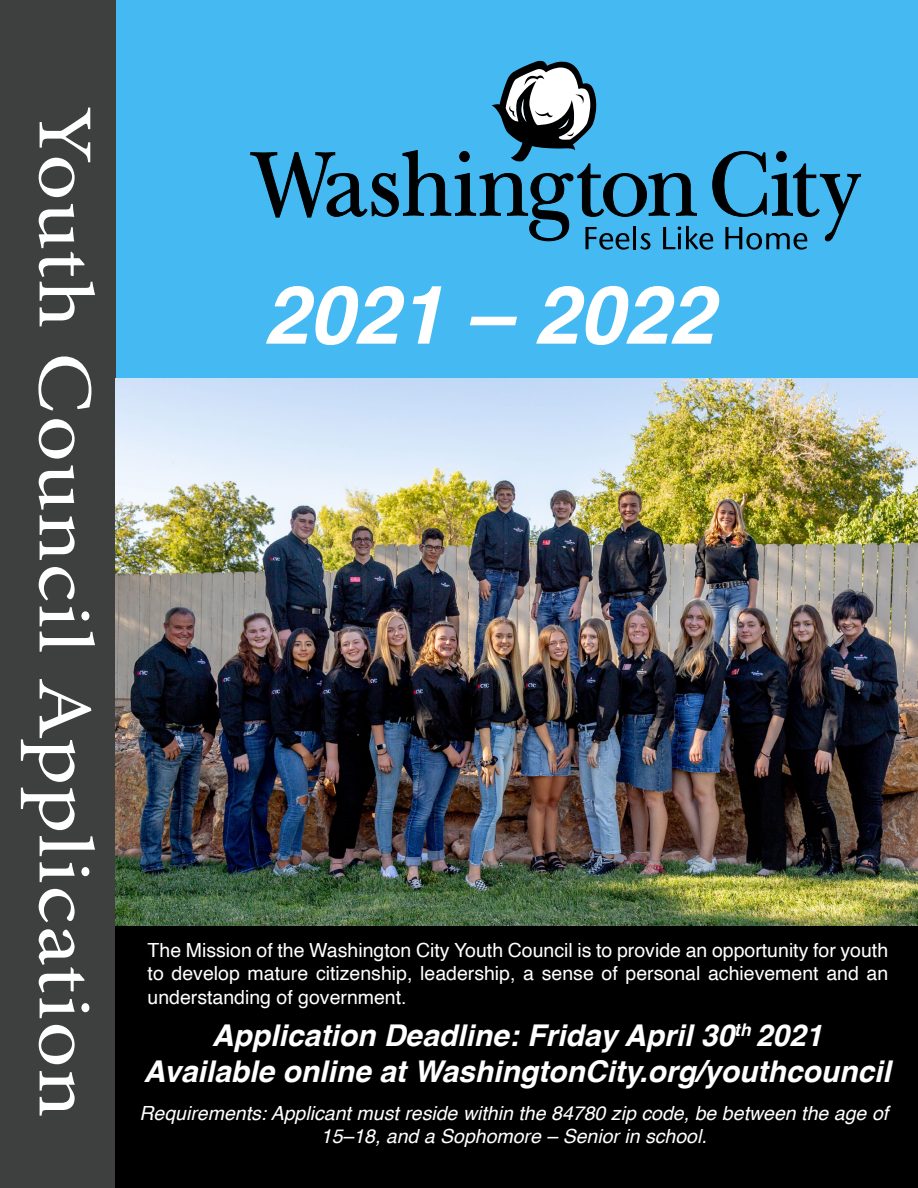
<style>
.page{position:relative;width:918px;height:1188px;background:#fff}
.page>*{position:absolute;margin:0;border:0;box-sizing:border-box;transform-origin:0 0}
.t1{font:italic 700 81px "Helvetica";color:#fff}
.t2{font:78px "Minion Pro";letter-spacing:.02em;color:#fff;scale:1.16 1}
.t3{font:italic 700 30px/36px "Helvetica";color:#fff;text-align:center}
.t4{font:19.5px/23.4px "Helvetica";color:#fff;text-align:justify}
.t5{font:italic 19.5px/23.4px "Helvetica";color:#fff;text-align:center}
</style>
<div class="page">
<div style="left:112px;top:0;width:806px;height:378px;background:#45b9f2"></div>
<div style="left:0;top:0;width:116px;height:1188px;background:#3e403f"></div>
<div style="left:116px;top:900px;width:802px;height:288px;background:#000"></div>
<svg style="left:250px;top:61px;width:611px;height:189px"></svg>
<img style="left:116px;top:378px;width:802px;height:547px">
<h2 class="t2" style="left:117px;top:106px;width:874px;rotate:90deg">Youth Council Application</h2>
<h1 class="t1" style="left:263px;top:248px;width:452px">2021 – 2022</h1>
<p class="t4" style="left:148px;top:939px;width:742px">The Mission of the Washington City Youth Council is to provide an opportunity for youth to develop mature citizenship, leadership, a sense of personal achievement and an understanding of government.</p>
<h3 class="t3" style="left:144px;top:1017px;width:749px">Application Deadline: Friday April 30<sup>th</sup> 2021<br>Available online at WashingtonCity.org/youthcouncil</h3>
<p class="t5" style="left:140px;top:1102px;width:750px">Requirements: Applicant must reside within the 84780 zip code, be between the age of<br>15–18, and a Sophomore – Senior in school.</p>
</div>
